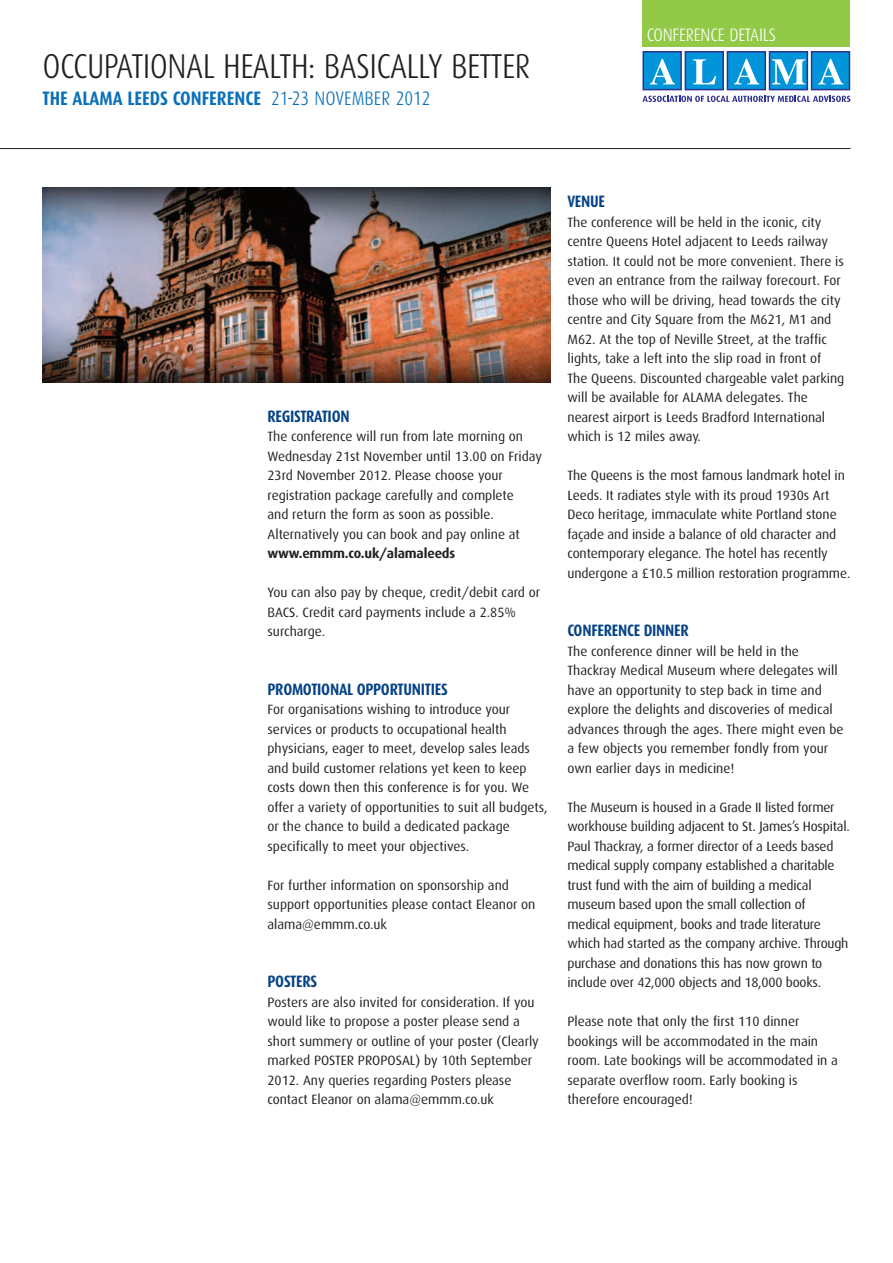
<style>
.page{position:relative;width:893px;height:1263px;background:#fff}
.page>*{position:absolute;margin:0;border:0;box-sizing:border-box;transform-origin:0 0}
.t1{font:300 34.5px "Dax Condensed";letter-spacing:-.015em;color:#231f20}
.t2{font:700 19.5px "Dax Condensed";color:#0970b9}
.t3{font:300 18px "Dax Condensed";letter-spacing:-.01em;color:#fff}
.t4{font:700 16.5px "Dax Condensed";letter-spacing:-.015em;color:#054286}
.t5{font:13.5px/19.5px "Dax";color:#231f20}
.t6{font:700 13.5px "Dax";letter-spacing:-.01em;color:#231f20}
.s1{font-weight:300}
</style>
<div class="page">
<svg style="left:642px;top:96px;width:208px;height:6px"></svg>
<div style="left:643px;top:52px;width:38px;height:38px;background:#0095d9"></div>
<div style="left:642px;top:51px;width:40px;height:39px;border:1px solid #2e3092"></div>
<svg style="left:650px;top:59px;width:25px;height:25px"></svg>
<div style="left:685px;top:52px;width:38px;height:38px;background:#0095d9"></div>
<div style="left:685px;top:51px;width:39px;height:39px;border:1px solid #2e3092"></div>
<svg style="left:693px;top:59px;width:23px;height:25px"></svg>
<div style="left:727px;top:52px;width:38px;height:38px;background:#0095d9"></div>
<div style="left:727px;top:51px;width:39px;height:39px;border:1px solid #2e3092"></div>
<svg style="left:734px;top:59px;width:25px;height:25px"></svg>
<div style="left:769px;top:52px;width:38px;height:38px;background:#0095d9"></div>
<div style="left:769px;top:51px;width:39px;height:39px;border:1px solid #2e3092"></div>
<svg style="left:772px;top:59px;width:33px;height:25px"></svg>
<div style="left:812px;top:52px;width:37px;height:38px;background:#0095d9"></div>
<div style="left:811px;top:51px;width:39px;height:39px;border:1px solid #2e3092"></div>
<svg style="left:818px;top:59px;width:25px;height:25px"></svg>
<div style="left:642px;top:0;width:208px;height:47px;background:#92c947"></div>
<hr style="left:0;top:148px;width:850px;height:1px;background:#231f20">
<img style="left:43px;top:188px;width:507px;height:195px">
<h1 class="t1" style="left:43px;top:54px;width:489px">OCCUPATIONAL HEALTH: BASICALLY BETTER</h1>
<h2 class="t2" style="left:43px;top:90px;width:389px">THE ALAMA LEEDS CONFERENCE <span class="s1">21-23 NOVEMBER 2012</span></h2>
<h3 class="t3" style="left:647px;top:29px;width:131px">CONFERENCE DETAILS</h3>
<p class="t4" style="left:267px;top:409px;width:84px">REGISTRATION</p>
<p class="t5" style="left:267px;top:427px;width:276px">The conference will run from late morning on Wednesday 21st November until 13.00 on Friday 23rd November 2012. Please choose your registration package carefully and complete<br>and return the form as soon as possible.<br>Alternatively you can book and pay online at</p>
<p class="t6" style="left:267px;top:547px;width:189px">www.emmm.co.uk/alamaleeds</p>
<p class="t5" style="left:267px;top:583px;width:274px">You can also pay by cheque, credit/debit card or<br>BACS. Credit card payments include a 2.85% surcharge.</p>
<p class="t4" style="left:267px;top:682px;width:182px">PROMOTIONAL OPPORTUNITIES</p>
<p class="t5" style="left:267px;top:700px;width:282px">For organisations wishing to introduce your services or products to occupational health physicians, eager to meet, develop sales leads and build customer relations yet keen to keep costs down then this conference is for you. We offer a variety of opportunities to suit all budgets, or the chance to build a dedicated package specifically to meet your objectives.</p>
<p class="t5" style="left:267px;top:876px;width:269px">For further information on sponsorship and support opportunities please contact Eleanor on alama@emmm.co.uk</p>
<p class="t4" style="left:267px;top:974px;width:51px">POSTERS</p>
<p class="t5" style="left:267px;top:993px;width:273px">Posters are also invited for consideration. If you would like to propose a poster please send a short summery or outline of your poster (Clearly marked POSTER PROPOSAL) by 10th September 2012. Any queries regarding Posters please contact Eleanor on alama@emmm.co.uk</p>
<p class="t4" style="left:567px;top:194px;width:39px">VENUE</p>
<p class="t5" style="left:567px;top:213px;width:278px">The conference will be held in the iconic, city centre Queens Hotel adjacent to Leeds railway station. It could not be more convenient. There is even an entrance from the railway forecourt. For those who will be driving, head towards the city centre and City Square from the M621, M1 and M62. At the top of Neville Street, at the traffic lights, take a left into the slip road in front of The Queens. Discounted chargeable valet parking will be available for ALAMA delegates. The nearest airport is Leeds Bradford International which is 12 miles away.</p>
<p class="t5" style="left:567px;top:466px;width:284px">The Queens is the most famous landmark hotel in Leeds. It radiates style with its proud 1930s Art Deco heritage, immaculate white Portland stone façade and inside a balance of old character and contemporary elegance. The hotel has recently undergone a £10.5 million restoration programme.</p>
<p class="t4" style="left:567px;top:623px;width:123px">CONFERENCE DINNER</p>
<p class="t5" style="left:567px;top:642px;width:278px">The conference dinner will be held in the Thackray Medical Museum where delegates will have an opportunity to step back in time and explore the delights and discoveries of medical advances through the ages. There might even be a few objects you remember fondly from your own earlier days in medicine!</p>
<p class="t5" style="left:567px;top:798px;width:284px">The Museum is housed in a Grade II listed former workhouse building adjacent to St. James’s Hospital.<br>Paul Thackray, a former director of a Leeds based medical supply company established a charitable trust fund with the aim of building a medical museum based upon the small collection of medical equipment, books and trade literature which had started as the company archive. Through purchase and donations this has now grown to include over 42,000 objects and 18,000 books.</p>
<p class="t5" style="left:567px;top:1012px;width:272px">Please note that only the first 110 dinner bookings will be accommodated in the main room. Late bookings will be accommodated in a separate overflow room. Early booking is therefore encouraged!</p>
</div>
